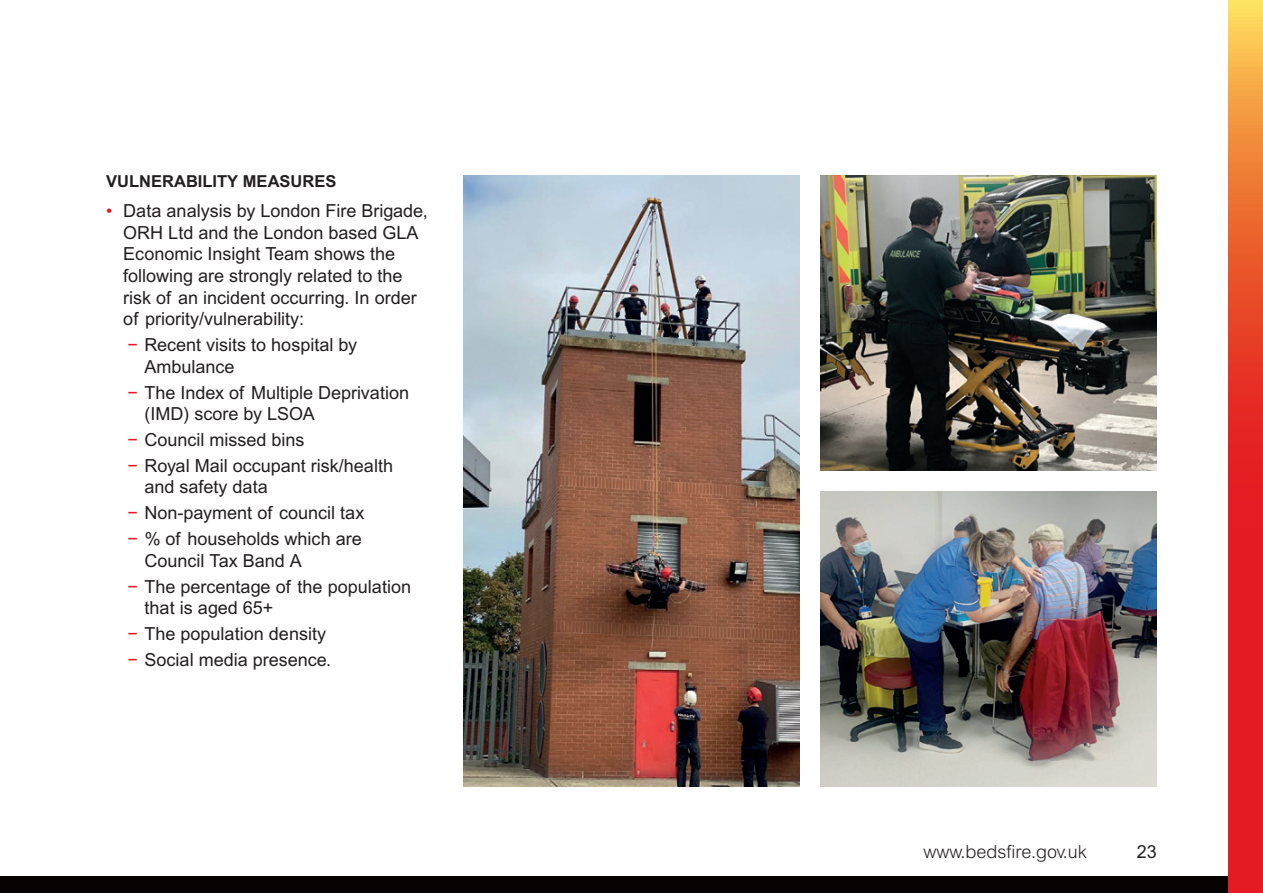
<style>
.page{position:relative;width:1263px;height:893px;background:#fff}
.page>*{position:absolute;margin:0;border:0;box-sizing:border-box;transform-origin:0 0}
.t1{font:18px/21.6px "Arial MT Pro";color:#231f20}
.t2{font:300 18px "Arial MT Pro";color:#231f20}
.t3{font:700 16.5px "Arial MT Pro";color:#231f20}
.s1{color:#e51a23}
</style>
<div class="page">
<img style="left:463px;top:175px;width:336px;height:612px">
<img style="left:821px;top:175px;width:336px;height:295px">
<img style="left:821px;top:492px;width:336px;height:295px">
<div style="left:0;top:876px;width:1263px;height:17px;background:#080302"></div>
<svg style="left:1229px;top:0;width:34px;height:893px;background:#e9452b"></svg>
<p class="t3" style="left:106px;top:172px;width:232px">VULNERABILITY MEASURES</p>
<p class="t1" style="left:123px;top:201px;width:306px;text-indent:-17px"><span class="s1">•</span> Data analysis by London Fire Brigade, ORH Ltd and the London based GLA Economic Insight Team shows the following are strongly related to the risk of an incident occurring. In order of priority/vulnerability:</p>
<p class="t1" style="left:145px;top:335px;width:214px;text-indent:-17px"><span class="s1">−</span> Recent visits to hospital by<br>Ambulance</p>
<p class="t1" style="left:145px;top:382px;width:266px;text-indent:-17px"><span class="s1">−</span> The Index of Multiple Deprivation (IMD) score by LSOA</p>
<p class="t1" style="left:128px;top:428px;width:267px;line-height:25.8px"><span class="s1">−</span> Council missed bins<br><span class="s1">−</span> Royal Mail occupant risk/health</p>
<p class="t1" style="left:128px;top:475px;width:238px;line-height:25.8px;text-indent:17px">and safety data<br><span class="s1">−</span> Non-payment of council tax <span class="s1">−</span> % of households which are</p>
<p class="t1" style="left:128px;top:548px;width:285px;line-height:25.8px;text-indent:17px">Council Tax Band A<br><span class="s1">−</span> The percentage of the population</p>
<p class="t1" style="left:128px;top:596px;width:205px;line-height:25.8px;text-indent:17px">that is aged 65+<br><span class="s1">−</span> The population density <span class="s1">−</span> Social media presence.</p>
<p class="t2" style="left:924px;top:841px;width:165px">www.bedsfire.gov.uk</p>
<p class="t1" style="left:1137px;top:842px;width:22px">23</p>
</div>
